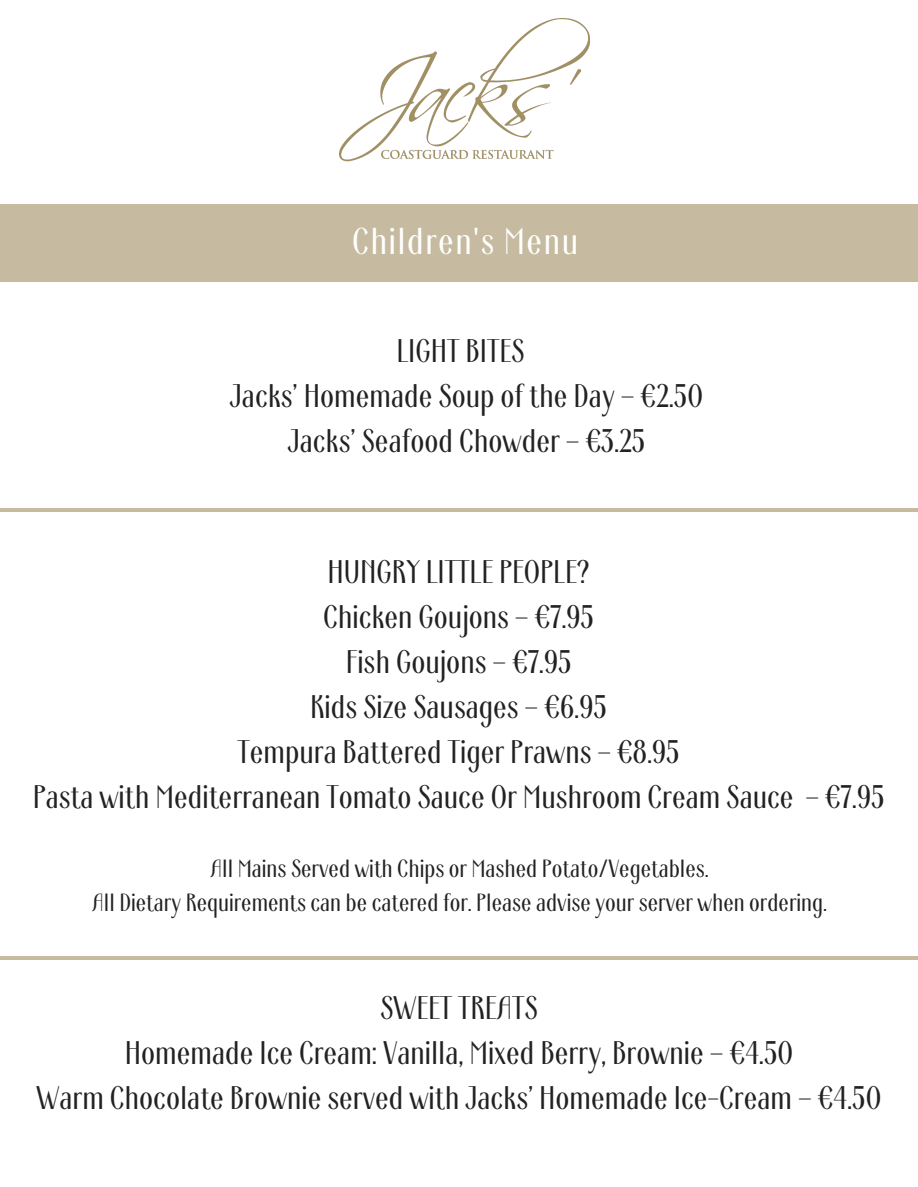
<style>
.page{position:relative;width:918px;height:1187px;background:#fff}
.page>*{position:absolute;margin:0;border:0;box-sizing:border-box;transform-origin:0 0}
.t1{font:37.35px "Ardeco";letter-spacing:.04em;color:#fff}
.t2{font:32.7px/45px "Ardeco";color:#222;text-align:center}
.t3{font:24.9px/33.8px "Ardeco";color:#222;text-align:center}
</style>
<div class="page">
<div style="left:0;top:205px;width:918px;height:77px;background:#c6bba0"></div>
<img style="left:340px;top:19px;width:250px;height:143px">
<hr style="left:0;top:956px;width:918px;height:3px;background:#a29062">
<hr style="left:0;top:508px;width:918px;height:3px;background:#a29062">
<p class="t1" style="left:352px;top:220px;width:227px">Children's Menu</p>
<p class="t2" style="left:230px;top:329px;width:475px">LIGHT BITES<br>Jacks’ Homemade Soup of the Day – €2.50<br>Jacks’ Seafood Chowder – €3.25</p>
<p class="t2" style="left:33px;top:550px;width:853px">HUNGRY LITTLE PEOPLE?<br>Chicken Goujons – €7.95<br>Fish Goujons – €7.95<br>Kids Size Sausages – €6.95<br>Tempura Battered Tiger Prawns – €8.95<br>Pasta with Mediterranean Tomato Sauce Or Mushroom Cream Sauce – €7.95</p>
<p class="t3" style="left:92px;top:853px;width:736px">All Mains Served with Chips or Mashed Potato/Vegetables.<br>All Dietary Requirements can be catered for. Please advise your server when ordering.</p>
<p class="t2" style="left:37px;top:986px;width:846px">SWEET TREATS<br>Homemade Ice Cream: Vanilla, Mixed Berry, Brownie – €4.50<br>Warm Chocolate Brownie served with Jacks’ Homemade Ice-Cream – €4.50</p>
</div>
